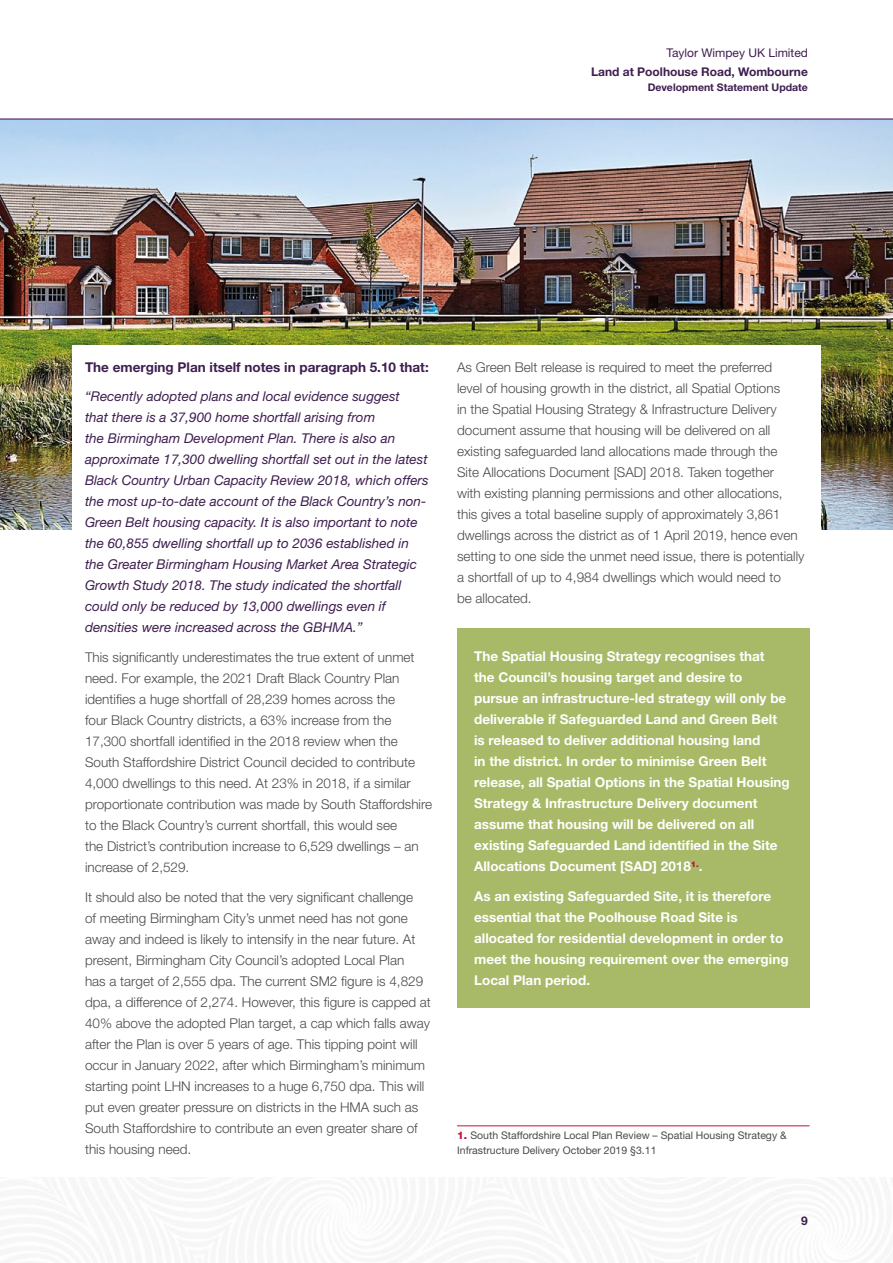
<style>
.page{position:relative;width:893px;height:1263px;background:#fff}
.page>*{position:absolute;margin:0;border:0;box-sizing:border-box;transform-origin:0 0}
.t1{font:300 13.5px/21px "Helvetica Neue LT Std";color:#4a4a49}
.t2{font:700 13.5px/21px "Helvetica Neue LT Std";color:#fff}
.t3{font:italic 13.5px/21px "Helvetica Neue LT Std";color:#3e1e50}
.t4{font:700 13.5px "Helvetica Neue LT Std";color:#3e1e50}
.t5{font:700 12px "Helvetica Neue LT Std";color:#3e1e50}
.t6{font:12px "Helvetica Neue LT Std";color:#3e1e50}
.t7{font:10.5px/15px "Helvetica Neue LT Std";color:#4a4a49}
.t8{font:700 10.5px "Helvetica Neue LT Std";color:#3e1e50}
.s1{font-weight:800;color:#c61037}
</style>
<div class="page">
<div style="left:0;top:1178px;width:893px;height:85px;background:#f8f8f8"></div>
<img style="left:0;top:120px;width:893px;height:409px">
<div style="left:72px;top:345px;width:749px;height:265px;background:#fff"></div>
<div style="left:457px;top:628px;width:353px;height:380px;background:#a8b967"></div>
<hr style="left:457px;top:1125px;width:353px;height:1px;background:#c61037">
<hr style="left:0;top:118px;width:893px;height:2px;background:#744b8d">
<p class="t6" style="left:667px;top:46px;width:143px">Taylor Wimpey UK Limited</p>
<p class="t5" style="left:591px;top:65px;width:218px">Land at Poolhouse Road, Wombourne</p>
<p class="t8" style="left:648px;top:81px;width:162px">Development Statement Update</p>
<p class="t4" style="left:85px;top:359px;width:345px">The emerging Plan itself notes in paragraph 5.10 that:</p>
<p class="t3" style="left:85px;top:386px;width:345px">“Recently adopted plans and local evidence suggest<br>that there is a 37,900 home shortfall arising from<br>the Birmingham Development Plan. There is also an approximate 17,300 dwelling shortfall set out in the latest Black Country Urban Capacity Review 2018, which offers the most up-to-date account of the Black Country’s non-Green Belt housing capacity. It is also important to note the 60,855 dwelling shortfall up to 2036 established in the Greater Birmingham Housing Market Area Strategic Growth Study 2018. The study indicated the shortfall could only be reduced by 13,000 dwellings even if densities were increased across the GBHMA.”</p>
<p class="t1" style="left:85px;top:646px;width:349px">This significantly underestimates the true extent of unmet need. For example, the 2021 Draft Black Country Plan identifies a huge shortfall of 28,239 homes across the<br>four Black Country districts, a 63% increase from the 17,300 shortfall identified in the 2018 review when the South Staffordshire District Council decided to contribute 4,000 dwellings to this need. At 23% in 2018, if a similar proportionate contribution was made by South Staffordshire to the Black Country’s current shortfall, this would see<br>the District’s contribution increase to 6,529 dwellings – an increase of 2,529.</p>
<p class="t1" style="left:85px;top:886px;width:347px">It should also be noted that the very significant challenge<br>of meeting Birmingham City’s unmet need has not gone away and indeed is likely to intensify in the near future. At present, Birmingham City Council’s adopted Local Plan<br>has a target of 2,555 dpa. The current SM2 figure is 4,829 dpa, a difference of 2,274. However, this figure is capped at 40% above the adopted Plan target, a cap which falls away after the Plan is over 5 years of age. This tipping point will occur in January 2022, after which Birmingham’s minimum starting point LHN increases to a huge 6,750 dpa. This will put even greater pressure on districts in the HMA such as South Staffordshire to contribute an even greater share of this housing need.</p>
<p class="t1" style="left:457px;top:356px;width:349px">As Green Belt release is required to meet the preferred<br>level of housing growth in the district, all Spatial Options<br>in the Spatial Housing Strategy &amp; Infrastructure Delivery document assume that housing will be delivered on all existing safeguarded land allocations made through the<br>Site Allocations Document [SAD] 2018. Taken together<br>with existing planning permissions and other allocations, this gives a total baseline supply of approximately 3,861 dwellings across the district as of 1 April 2019, hence even setting to one side the unmet need issue, there is potentially a shortfall of up to 4,984 dwellings which would need to<br>be allocated.</p>
<p class="t2" style="left:474px;top:645px;width:317px">The Spatial Housing Strategy recognises that<br>the Council’s housing target and desire to pursue an infrastructure-led strategy will only be deliverable if Safeguarded Land and Green Belt is released to deliver additional housing land<br>in the district. In order to minimise Green Belt release, all Spatial Options in the Spatial Housing Strategy &amp; Infrastructure Delivery document assume that housing will be delivered on all existing Safeguarded Land identified in the Site Allocations Document [SAD] 2018<sup>1.</sup>.</p>
<p class="t2" style="left:474px;top:885px;width:316px">As an existing Safeguarded Site, it is therefore essential that the Poolhouse Road Site is allocated for residential development in order to meet the housing requirement over the emerging Local Plan period.</p>
<p class="t7" style="left:457px;top:1127px;width:331px"><span class="s1">1.</span> South Staffordshire Local Plan Review – Spatial Housing Strategy &amp;<br>Infrastructure Delivery October 2019 §3.11</p>
<p class="t5" style="left:801px;top:1213px;width:8px">9</p>
</div>
